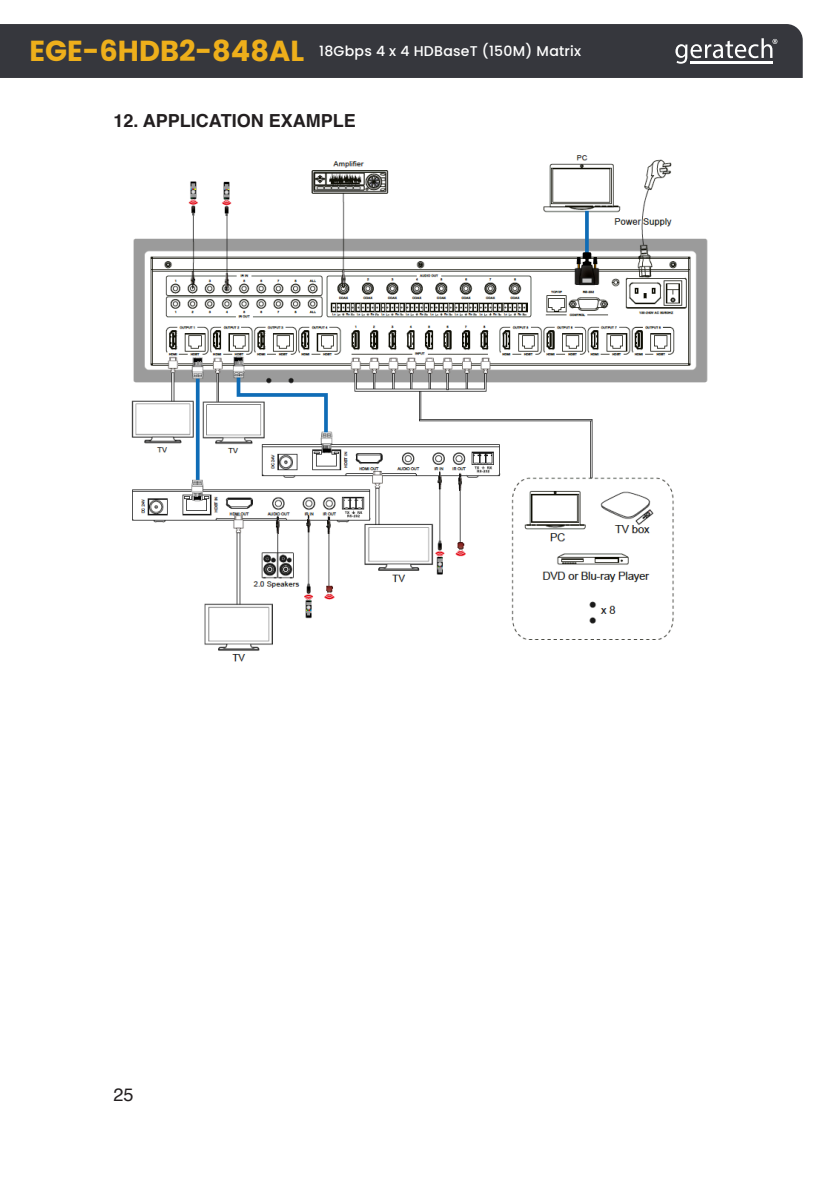
<style>
.page{position:relative;width:840px;height:1191px;background:#fff}
.page>*{position:absolute;margin:0;border:0;box-sizing:border-box;transform-origin:0 0}
.Paragraph{font:700 18px "Helvetica";color:#231f20}
.t1{font:18px "Helvetica";color:#231f20}
.t2{font:500 14.2px "Poppins";letter-spacing:.015em;color:#fff}
.s1{font-weight:700;font-size:29px;color:#eeaf1b}
</style>
<div class="page">
<div style="left:0;top:24px;width:802px;height:54px;background:#36373d"></div>
<svg style="left:675px;top:38px;width:102px;height:26px;background:#66666b"></svg>
<hr style="left:716px;top:61px;width:28px;height:3px;background:#fff">
<hr style="left:744px;top:61px;width:27px;height:3px;background:#fff">
<hr style="left:690px;top:61px;width:26px;height:3px;background:#fff">
<img style="left:131px;top:155px;width:577px;height:507px">
<p class="t2" style="left:30px;top:42px;width:553px"><span class="s1">EGE-6HDB2-848AL</span> 18Gbps 4 x 4 HDBaseT (150M) Matrix</p>
<p class="Paragraph" style="left:113px;top:106px;width:244px">12. APPLICATION EXAMPLE</p>
<p class="t1" style="left:113px;top:1080px;width:22px">25</p>
</div>
